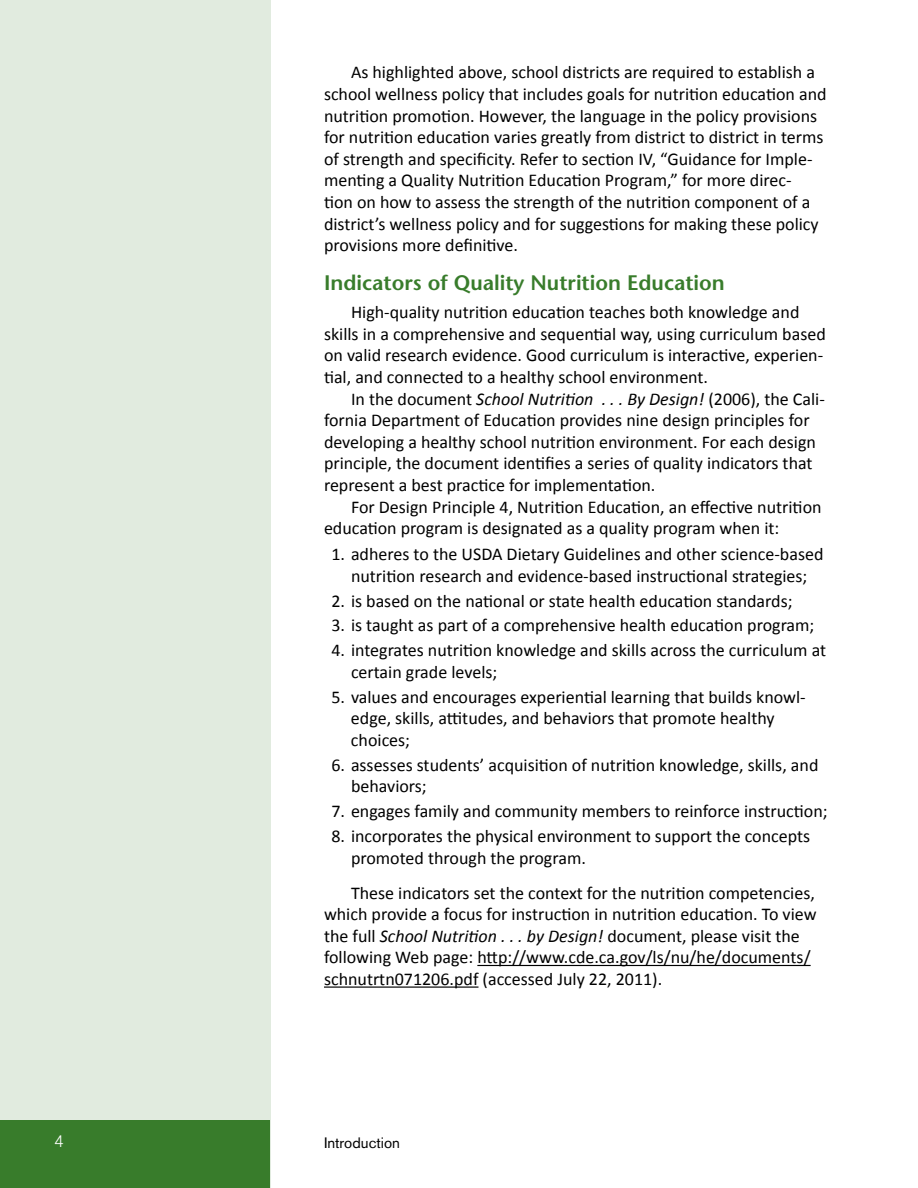
<style>
.page{position:relative;width:918px;height:1188px;background:#fff}
.page>*{position:absolute;margin:0;border:0;box-sizing:border-box;transform-origin:0 0}
.t1{font:600 21px "Stone Sans";color:#387c2b}
.body_text{font:18px/21.6px "Calibri";color:#000}
.Number_indent{font:18px/21.6px "Calibri";color:#000}
.t2{font:300 16.5px "Akzidenz Grotesk BE";color:#fff}
.t3{font:15px "Akzidenz Grotesk BE";color:#000}
.s1{font-style:italic}
</style>
<div class="page">
<div style="left:0;top:0;width:270px;height:1188px;background:#e1ebdf"></div>
<div style="left:0;top:1120px;width:270px;height:68px;background:#387c2b"></div>
<hr style="left:477px;top:965px;width:334px;height:1px;background:#000">
<hr style="left:324px;top:987px;width:155px;height:1px;background:#000">
<p class="body_text" style="left:324px;top:62px;width:504px;text-indent:27px">As highlighted above, school districts are required to establish a school wellness policy that includes goals for nutrition education and nutrition promotion. However, the language in the policy provisions for nutrition education varies greatly from district to district in terms of strength and specificity. Refer to section IV, “Guidance for Imple&shy;menting a Quality Nutrition Education Program,” for more direc-<br>tion on how to assess the strength of the nutrition component of a district’s wellness policy and for suggestions for making these policy provisions more definitive.</p>
<h3 class="t1" style="left:324px;top:270px;width:402px">Indicators of Quality Nutrition Education</h3>
<p class="body_text" style="left:324px;top:301px;width:503px;text-indent:27px">High-quality nutrition education teaches both knowledge and skills in a comprehensive and sequential way, using curriculum based on valid research evidence. Good curriculum is interactive, experien&shy;tial, and connected to a healthy school environment.</p>
<p class="body_text" style="left:324px;top:388px;width:502px;text-indent:27px">In the document <span class="s1">School Nutrition . . . By Design!</span> (2006), the Cali&shy;fornia Department of Education provides nine design principles for developing a healthy school nutrition environment. For each design principle, the document identifies a series of quality indicators that represent a best practice for implementation.</p>
<p class="body_text" style="left:324px;top:496px;width:499px;text-indent:27px">For Design Principle 4, Nutrition Education, an effective nutrition education program is designated as a quality program when it:</p>
<p class="Number_indent" style="left:331px;top:543px;width:494px;text-align:center">1. adheres to the USDA Dietary Guidelines and other science-based nutrition research and evidence-based instructional strategies;</p>
<p class="Number_indent" style="left:331px;top:590px;width:463px">2. is based on the national or state health education standards;</p>
<p class="Number_indent" style="left:331px;top:615px;width:485px">3. is taught as part of a comprehensive health education program;</p>
<p class="Number_indent" style="left:351px;top:639px;width:477px;text-indent:-20px">4. integrates nutrition knowledge and skills across the curriculum at certain grade levels;</p>
<p class="Number_indent" style="left:351px;top:686px;width:456px;text-indent:-20px">5. values and encourages experiential learning that builds knowl&shy;edge, skills, attitudes, and behaviors that promote healthy choices;</p>
<p class="Number_indent" style="left:351px;top:754px;width:469px;text-indent:-20px">6. assesses students’ acquisition of nutrition knowledge, skills, and behaviors;</p>
<p class="Number_indent" style="left:331px;top:800px;width:498px">7. engages family and community members to reinforce instruction;</p>
<p class="Number_indent" style="left:351px;top:825px;width:461px;text-indent:-20px">8. incorporates the physical environment to support the concepts promoted through the program.</p>
<p class="body_text" style="left:324px;top:882px;width:494px;text-indent:27px">These indicators set the context for the nutrition competencies, which provide a focus for instruction in nutrition education. To view the full <span class="s1">School Nutrition . . . by Design!</span> document, please visit the following Web page: http://www.cde.ca.gov/ls/nu/he/documents/ schnutrtn071206.pdf (accessed July 22, 2011).</p>
<p class="t2" style="left:54px;top:1132px;width:11px">4</p>
<p class="t3" style="left:324px;top:1133px;width:77px">Introduction</p>
</div>
